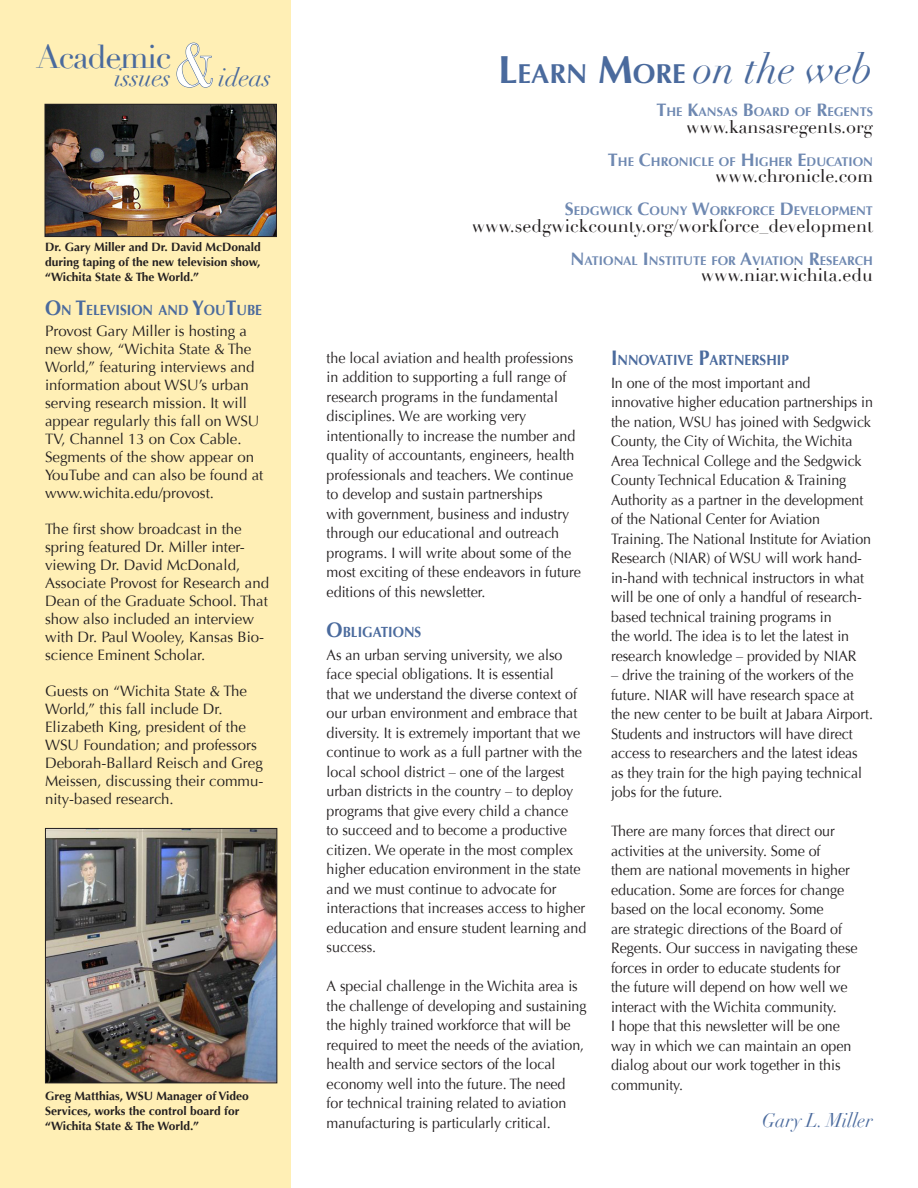
<style>
.page{position:relative;width:918px;height:1188px;background:#fff}
.page>*{position:absolute;margin:0;border:0;box-sizing:border-box;transform-origin:0 0}
.t1{font:59.4px "Didot";color:#fff;scale:.95 1}
.t2{font:italic 40.5px "Didot";color:#4a6a9d}
.t3{font:32.55px "Didot";letter-spacing:-.04em;color:#4a6a9d}
.t4{font:italic 24.75px "Didot";color:#4a6a9d}
.Note_Level_2{font:italic 19.5px "Didot";color:#4a6a9d;scale:.95 1}
.t5{font:18px "Didot";color:#231f20}
.Note_Level_2-2{font:15px/19.5px "Optima";letter-spacing:-.005em;color:#231f20;scale:.95 1}
.Note_Level_2-3{font:15px/18px "Optima";letter-spacing:-.005em;color:#231f20}
.t6{font:700 14.7px "Optima";color:#4a6a9d;scale:.92 1}
.t7{font:700 12.6px "Optima";color:#6e88b1}
.t8{font:700 12px/15px "Optima";color:#231f20;text-align:justify}
.s1{font-size:21px}
.s2{font-family:"Optima";font-weight:700;font-style:normal;font-size:39px}
.s3{font-family:"Optima";font-weight:700;font-style:normal;font-size:27.3px}
.s4{font-size:18px}
</style>
<div class="page">
<div style="left:0;top:0;width:290px;height:1188px;background:#ffefb5"></div>
<svg style="left:176px;top:42px;width:37px;height:46px"></svg>
<img style="left:47px;top:106px;width:228px;height:129px">
<div style="left:45px;top:104px;width:232px;height:133px;border:1px solid #231f20"></div>
<img style="left:47px;top:830px;width:228px;height:251px">
<div style="left:45px;top:828px;width:232px;height:255px;border:1px solid #231f20"></div>
<p class="t1" style="left:173px;top:30px;width:48px">&amp;</p>
<p class="t3" style="left:36px;top:37px;width:137px">Academic</p>
<p class="t4" style="left:115px;top:62px;width:58px">issues</p>
<p class="t4" style="left:219px;top:62px;width:54px">ideas</p>
<p class="t8" style="left:45px;top:240px;width:217px">Dr. Gary Miller and Dr. David McDonald during taping of the new television show, “Wichita State &amp; The World.”</p>
<p class="t6" style="left:45px;top:302px;width:237px"><span class="s1">O</span>N <span class="s1">T</span>ELEVISION AND <span class="s1">Y</span>OU<span class="s1">T</span>UBE</p>
<p class="Note_Level_2-3" style="left:45px;top:322px;width:220px">Provost Gary Miller is hosting a new show, “Wichita State &amp; The<br>World,” featuring interviews and information about WSU’s urban serving research mission. It will appear regularly this fall on WSU<br>TV, Channel 13 on Cox Cable.<br>Segments of the show appear on<br>YouTube and can also be found at www.wichita.edu/provost.</p>
<p class="Note_Level_2-3" style="left:45px;top:520px;width:226px">The first show broadcast in the spring featured Dr. Miller inter&shy;viewing Dr. David McDonald,<br>Associate Provost for Research and<br>Dean of the Graduate School. That show also included an interview with Dr. Paul Wooley, Kansas Bio&shy;science Eminent Scholar.</p>
<p class="Note_Level_2-3" style="left:45px;top:682px;width:220px">Guests on “Wichita State &amp; The<br>World,” this fall include Dr.<br>Elizabeth King, president of the<br>WSU Foundation; and professors<br>Deborah-Ballard Reisch and Greg<br>Meissen, discussing their commu&shy;nity-based research.</p>
<p class="t8" style="left:45px;top:1089px;width:205px;text-align:left">Greg Matthias, WSU Manager of Video<br>Services, works the control board for “Wichita State &amp; The World.”</p>
<p class="t2" style="left:498px;top:44px;width:376px"><span class="s2">L</span><span class="s3">EARN</span> <span class="s2">M</span><span class="s3">ORE</span> on the web</p>
<p class="t7" style="left:656px;top:105px;width:217px"><span class="s4">T</span>H E <span class="s4">K</span>ANSAS <span class="s4">B</span>OARD OF <span class="s4">R</span>EGENTS</p>
<p class="t5" style="left:686px;top:116px;width:188px">www.kansasregents.org</p>
<p class="t7" style="left:608px;top:154px;width:267px"><span class="s4">T</span>H E <span class="s4">C</span>H RONICLE OF <span class="s4">H</span>IGH ER <span class="s4">E</span>DUCATION</p>
<p class="t5" style="left:715px;top:165px;width:159px">www.chronicle.com</p>
<p class="t7" style="left:565px;top:204px;width:310px"><span class="s4">S</span>EDGWICK <span class="s4">C</span>OU NY <span class="s4">W</span>ORKFORCE <span class="s4">D</span>EVELOPMENT</p>
<p class="t5" style="left:472px;top:215px;width:403px">www.sedgwickcounty.org/workforce_development</p>
<p class="t7" style="left:571px;top:253px;width:302px"><span class="s4">N</span>ATIONAL <span class="s4">I</span> NSTITUTE FOR <span class="s4">A</span>VIATION <span class="s4">R</span>ESEARCH</p>
<p class="t5" style="left:701px;top:264px;width:174px">www.niar.wichita.edu</p>
<p class="Note_Level_2-2" style="left:327px;top:348px;width:269px">the local aviation and health professions in addition to supporting a full range of research programs in the fundamental disciplines. We are working very intentionally to increase the number and quality of accountants, engineers, health professionals and teachers. We continue to develop and sustain partnerships<br>with government, business and industry through our educational and outreach programs. I will write about some of the most exciting of these endeavors in future editions of this newsletter.</p>
<p class="t6" style="left:327px;top:624px;width:103px"><span class="s1">O</span>BLIGATIONS</p>
<p class="Note_Level_2-2" style="left:327px;top:645px;width:275px">As an urban serving university, we also face special obligations. It is essential<br>that we understand the diverse context of our urban environment and embrace that diversity. It is extremely important that we continue to work as a full partner with the local school district – one of the largest urban districts in the country – to deploy programs that give every child a chance<br>to succeed and to become a productive citizen. We operate in the most complex higher education environment in the state and we must continue to advocate for interactions that increases access to higher education and ensure student learning and success.</p>
<p class="Note_Level_2-2" style="left:327px;top:977px;width:275px">A special challenge in the Wichita area is the challenge of developing and sustaining the highly trained workforce that will be required to meet the needs of the aviation, health and service sectors of the local economy well into the future. The need<br>for technical training related to aviation manufacturing is particularly critical.</p>
<p class="t6" style="left:611px;top:352px;width:195px"><span class="s1">I</span> NNOVATIVE <span class="s1">P</span>ARTNERSH IP</p>
<p class="Note_Level_2-2" style="left:611px;top:373px;width:277px">In one of the most important and innovative higher education partnerships in the nation, WSU has joined with Sedgwick County, the City of Wichita, the Wichita Area Technical College and the Sedgwick County Technical Education &amp; Training Authority as a partner in the development of the National Center for Aviation Training. The National Institute for Aviation Research (NIAR) of WSU will work hand&shy;in-hand with technical instructors in what will be one of only a handful of research&shy;based technical training programs in<br>the world. The idea is to let the latest in research knowledge – provided by NIAR</p>
<p class="Note_Level_2-2" style="left:611px;top:666px;width:277px">– drive the training of the workers of the future. NIAR will have research space at the new center to be built at Jabara Airport.<br>Students and instructors will have direct access to researchers and the latest ideas as they train for the high paying technical jobs for the future.</p>
<p class="Note_Level_2-2" style="left:611px;top:822px;width:261px">There are many forces that direct our activities at the university. Some of<br>them are national movements in higher education. Some are forces for change based on the local economy. Some<br>are strategic directions of the Board of Regents. Our success in navigating these forces in order to educate students for the future will depend on how well we interact with the Wichita community.<br>I hope that this newsletter will be one way in which we can maintain an open dialog about our work together in this community.</p>
<p class="Note_Level_2" style="left:762px;top:1109px;width:118px">Gary L. Miller</p>
</div>
